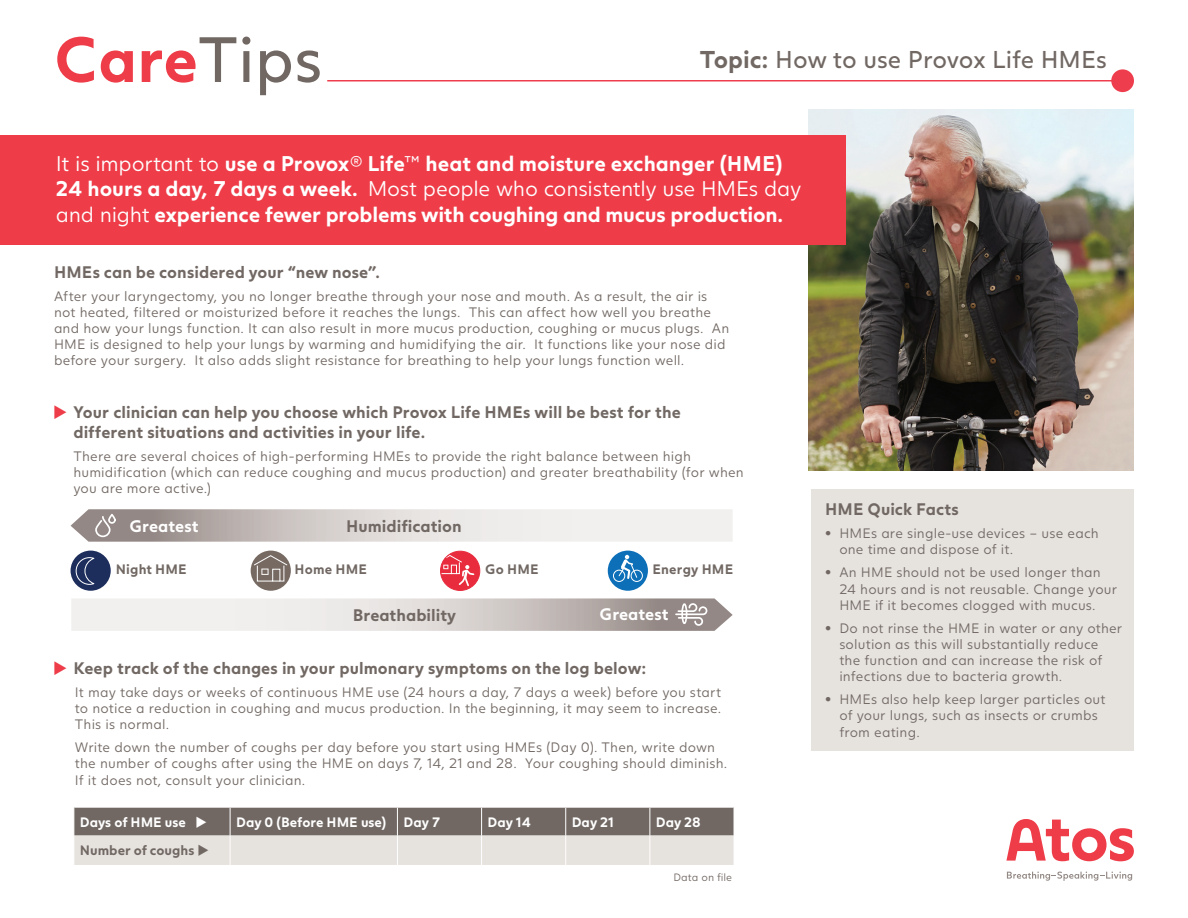
<style>
.page{position:relative;width:1188px;height:918px;background:#fff}
.page>*{position:absolute;margin:0;border:0;box-sizing:border-box;transform-origin:0 0}
.Headline_32pt{font:700 63px "Juli Sans";color:#ee3d49}
.Headline_32pt-2{font:24px "Juli Sans";color:#716863}
.Manchet{font:700 21px/25.5px "Juli Sans";letter-spacing:-.01em;color:#fff}
.NumberedListUS{font:700 16.5px/19.8px "Juli Sans";letter-spacing:.005em;color:#716863}
.Manchet-2{font:700 16.5px "Juli Sans";letter-spacing:.005em;color:#716863}
.t1{font:700 16.5px "Juli Sans";color:#fff}
.Number_Headers{font:700 16.5px "Juli Sans";letter-spacing:.01em;color:#716863}
.BulletsinNumbered_list_US{font:300 13.5px/16.2px "Juli Sans";letter-spacing:.01em;color:#716863}
.NumberedListUS-2{font:300 13.5px/16.2px "Juli Sans";letter-spacing:.01em;color:#716863}
.Topic_Number_-_Large_13pt{font:700 13.5px "Juli Sans";color:#fff}
.Number_Headers-2{font:700 13.5px "Juli Sans";letter-spacing:.015em;color:#716863}
.Topic_Number_-_Large_13pt-2{font:700 13.5px "Juli Sans";color:#716863}
.t2{font:300 10.5px "Juli Sans";color:#716863}
.s1{font-weight:400;color:#716863}
.s2{font-weight:700}
.s3{font-weight:300}
.s4{color:#ee3d49}
</style>
<div class="page">
<img style="left:809px;top:109px;width:325px;height:361px">
<hr style="left:327px;top:80px;width:802px;height:2px;background:#ee3d4c">
<div style="left:1111px;top:69px;width:23px;height:23px;background:#ee3d4c;border-radius:50%"></div>
<svg style="left:71px;top:509px;width:662px;height:33px"></svg>
<div style="left:108px;top:514px;width:8px;height:10px;border:2px solid #fff;border-radius:3px"></div>
<svg style="left:74px;top:808px;width:660px;height:57px;background:#aea8a3"></svg>
<div style="left:811px;top:489px;width:323px;height:262px;background:#e6e2de"></div>
<div style="left:71px;top:551px;width:40px;height:40px;background:#1d2e5d;border-radius:50%"></div>
<svg style="left:75px;top:557px;width:20px;height:28px"></svg>
<div style="left:251px;top:551px;width:40px;height:40px;background:#776a63;border-radius:50%"></div>
<svg style="left:253px;top:555px;width:35px;height:27px"></svg>
<div style="left:441px;top:551px;width:39px;height:39px;background:#e82c3d;border-radius:50%"></div>
<svg style="left:441px;top:554px;width:34px;height:34px"></svg>
<div style="left:440px;top:551px;width:40px;height:40px;border:1px solid #e82c3d;border-radius:50%"></div>
<div style="left:608px;top:551px;width:40px;height:40px;background:#0c6fb8;border-radius:50%"></div>
<svg style="left:612px;top:555px;width:31px;height:27px"></svg>
<svg style="left:71px;top:598px;width:662px;height:33px"></svg>
<div style="left:0;top:135px;width:846px;height:109px;background:#ee3d49"></div>
<svg style="left:1007px;top:872px;width:125px;height:9px"></svg>
<svg style="left:1006px;top:819px;width:128px;height:42px"></svg>
<p class="Headline_32pt" style="left:54px;top:21px;width:270px">Care<span class="s1">Tips</span></p>
<p class="Headline_32pt-2" style="left:700px;top:45px;width:409px"><span class="s2">Topic:</span> How to use Provox Life HMEs</p>
<p class="Manchet" style="left:56px;top:150px;width:747px"><span class="s3">It is important to</span> use a Provox<span class="s3">®</span> Life<span class="s3">™</span> heat and moisture exchanger (HME)<br>24 hours a day, 7 days a week. <span class="s3">Most people who consistently use HMEs day and night</span> experience fewer problems with coughing and mucus production.</p>
<p class="Manchet-2" style="left:54px;top:262px;width:327px">HMEs can be considered your “new nose”.</p>
<p class="BulletsinNumbered_list_US" style="left:54px;top:288px;width:677px">After your laryngectomy, you no longer breathe through your nose and mouth. As a result, the air is not heated, filtered or moisturized before it reaches the lungs. This can affect how well you breathe and how your lungs function. It can also result in more mucus production, coughing or mucus plugs. An HME is designed to help your lungs by warming and humidifying the air. It functions like your nose did before your surgery. It also adds slight resistance for breathing to help your lungs function well.</p>
<p class="NumberedListUS" style="left:73px;top:402px;width:609px;text-indent:-20px"><span class="s4">◆</span> Your clinician can help you choose which Provox Life HMEs will be best for the different situations and activities in your life.</p>
<p class="NumberedListUS-2" style="left:73px;top:448px;width:672px">There are several choices of high-performing HMEs to provide the right balance between high humidification (which can reduce coughing and mucus production) and greater breathability (for when you are more active.)</p>
<p class="t1" style="left:129px;top:517px;width:71px">Greatest</p>
<p class="NumberedListUS" style="left:346px;top:516px;width:117px">Humidification</p>
<p class="Number_Headers-2" style="left:116px;top:561px;width:73px">Night HME</p>
<p class="Number_Headers-2" style="left:295px;top:561px;width:74px">Home HME</p>
<p class="Number_Headers-2" style="left:485px;top:561px;width:55px">Go HME</p>
<p class="Number_Headers-2" style="left:652px;top:561px;width:82px">Energy HME</p>
<p class="t1" style="left:599px;top:604px;width:71px">Greatest</p>
<p class="NumberedListUS" style="left:353px;top:605px;width:105px">Breathability</p>
<p class="NumberedListUS" style="left:53px;top:658px;width:595px"><span class="s4">◆</span> Keep track of the changes in your pulmonary symptoms on the log below:</p>
<p class="BulletsinNumbered_list_US" style="left:75px;top:684px;width:648px;text-align:justify">It may take days or weeks of continuous HME use (24 hours a day, 7 days a week) before you start to notice a reduction in coughing and mucus production. In the beginning, it may seem to increase.<br>This is normal.</p>
<p class="BulletsinNumbered_list_US" style="left:75px;top:739px;width:654px">Write down the number of coughs per day before you start using HMEs (Day 0). Then, write down the number of coughs after using the HME on days 7, 14, 21 and 28. Your coughing should diminish.<br>If it does not, consult your clinician.</p>
<p class="Topic_Number_-_Large_13pt" style="left:80px;top:814px;width:129px">Days of HME use ◆</p>
<p class="Topic_Number_-_Large_13pt" style="left:236px;top:814px;width:152px">Day 0 (Before HME use)</p>
<p class="Topic_Number_-_Large_13pt" style="left:403px;top:814px;width:38px">Day 7</p>
<p class="Topic_Number_-_Large_13pt" style="left:488px;top:814px;width:45px">Day 14</p>
<p class="Topic_Number_-_Large_13pt" style="left:572px;top:814px;width:44px">Day 21</p>
<p class="Topic_Number_-_Large_13pt" style="left:656px;top:814px;width:47px">Day 28</p>
<p class="Topic_Number_-_Large_13pt-2" style="left:80px;top:842px;width:131px">Number of coughs ◆</p>
<p class="t2" style="left:674px;top:872px;width:60px">Data on file</p>
<p class="Number_Headers" style="left:825px;top:499px;width:135px">HME Quick Facts</p>
<p class="BulletsinNumbered_list_US" style="left:839px;top:525px;width:261px;text-indent:-14px"><span class="s2">•</span> HMEs are single-use devices – use each one time and dispose of it.</p>
<p class="BulletsinNumbered_list_US" style="left:839px;top:564px;width:279px;text-indent:-14px"><span class="s2">•</span> An HME should not be used longer than<br>24 hours and is not reusable. Change your<br>HME if it becomes clogged with mucus.</p>
<p class="BulletsinNumbered_list_US" style="left:839px;top:620px;width:285px;text-indent:-14px"><span class="s2">•</span> Do not rinse the HME in water or any other solution as this will substantially reduce the function and can increase the risk of infections due to bacteria growth.</p>
<p class="BulletsinNumbered_list_US" style="left:839px;top:691px;width:268px;text-indent:-14px"><span class="s2">•</span> HMEs also help keep larger particles out of your lungs, such as insects or crumbs from eating.</p>
</div>
